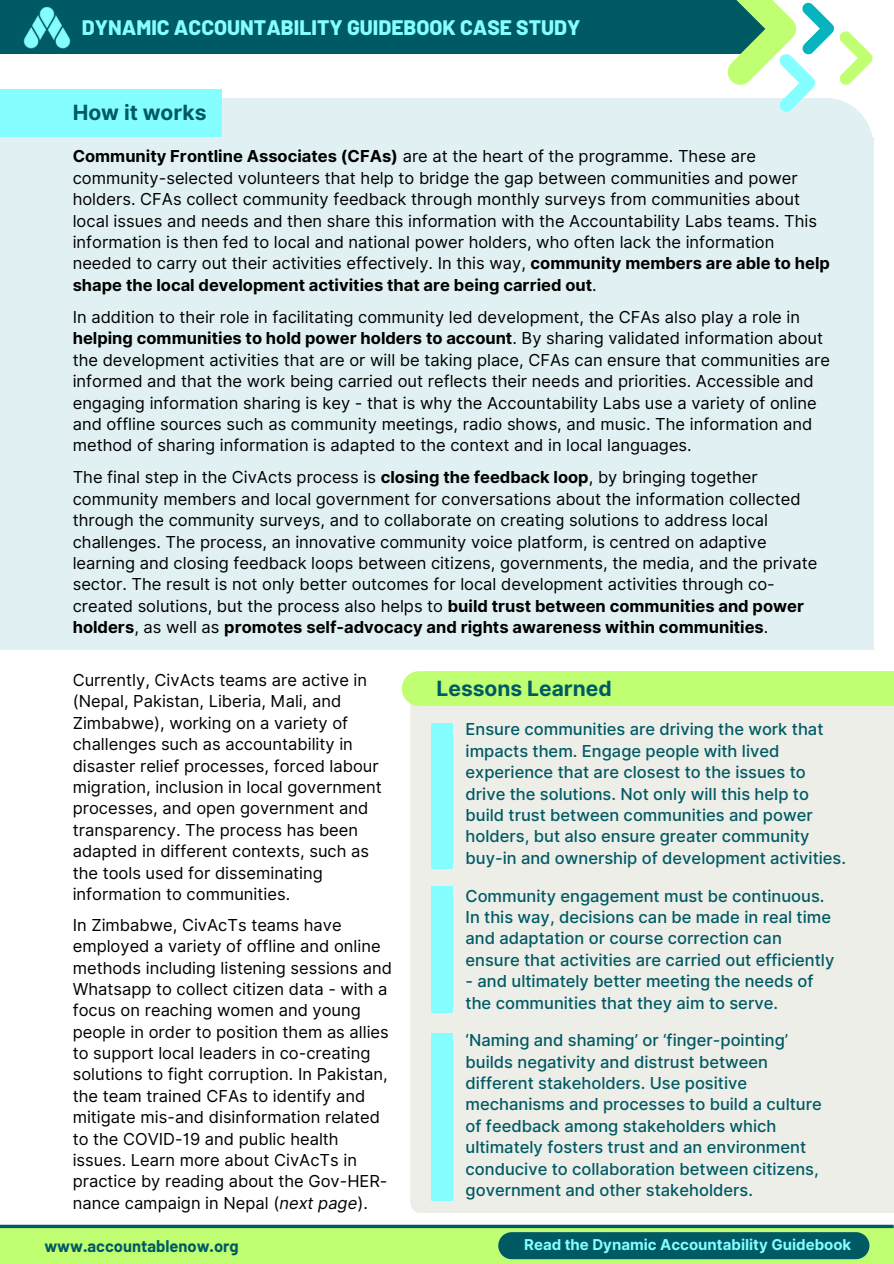
<style>
.page{position:relative;width:894px;height:1264px;background:#fff}
.page>*{position:absolute;margin:0;border:0;box-sizing:border-box;transform-origin:0 0}
.t1{font:800 21px "Barlow";color:#85feff}
.t2{font:700 21px "Inter";color:#005a64}
.t3{font:16.5px/21.5px "Inter";color:#000}
.t4{font:500 16.5px/21.3px "Inter";color:#005a64}
.t5{font:700 16.5px "Barlow";color:#005a64}
.t6{font:700 15px "Inter";color:#85feff}
.s1{font-weight:700}
.s2{font-style:italic}
</style>
<div class="page">
<div style="left:221px;top:98px;width:651px;height:39px;background:#e1f1f3"></div>
<div style="left:0;top:137px;width:872px;height:512px;background:#e1f1f3"></div>
<div style="left:0;top:0;width:769px;height:53px;background:#005a64"></div>
<img style="left:23px;top:6px;width:48px;height:43px">
<svg style="left:726px;top:0;width:146px;height:112px"></svg>
<div style="left:0;top:89px;width:221px;height:48px;background:#85feff"></div>
<div style="left:0;top:1226px;width:893px;height:37px;background:#c1ff72"></div>
<svg style="left:0;top:1224px;width:893px;height:4px;background:#2f7880"></svg>
<div style="left:498px;top:1232px;width:371px;height:27px;background:#005a64"></div>
<div style="left:410px;top:706px;width:483px;height:507px;background:#edeee8"></div>
<div style="left:401px;top:671px;width:492px;height:35px;background:#c1ff72"></div>
<div style="left:431px;top:723px;width:22px;height:145px;background:#85feff"></div>
<div style="left:431px;top:886px;width:22px;height:127px;background:#85feff"></div>
<div style="left:431px;top:1032px;width:22px;height:168px;background:#85feff"></div>
<p class="t1" style="left:82px;top:14px;width:500px">DYNAMIC ACCOUNTABILITY GUIDEBOOK CASE STUDY</p>
<h1 class="t2" style="left:73px;top:100px;width:135px">How it works</h1>
<p class="t3" style="left:73px;top:146px;width:758px"><span class="s1">Community Frontline Associates (CFAs)</span> are at the heart of the programme. These are community-selected volunteers that help to bridge the gap between communities and power holders. CFAs collect community feedback through monthly surveys from communities about local issues and needs and then share this information with the Accountability Labs teams. This information is then fed to local and national power holders, who often lack the information needed to carry out their activities effectively. In this way, <span class="s1">community members are able to help shape the local development activities that are being carried out</span>.</p>
<p class="t3" style="left:73px;top:306px;width:758px">In addition to their role in facilitating community led development, the CFAs also play a role in <span class="s1">helping communities to hold power holders to account</span>. By sharing validated information about the development activities that are or will be taking place, CFAs can ensure that communities are informed and that the work being carried out reflects their needs and priorities. Accessible and engaging information sharing is key - that is why the Accountability Labs use a variety of online and offline sources such as community meetings, radio shows, and music. The information and method of sharing information is adapted to the context and in local languages.</p>
<h2 class="t3" style="left:73px;top:467px;width:745px">The final step in the CivActs process is <span class="s1">closing the feedback loop</span>, by bringing together community members and local government for conversations about the information collected through the community surveys, and to collaborate on creating solutions to address local challenges. The process, an innovative community voice platform, is centred on adaptive learning and closing feedback loops between citizens, governments, the media, and the private sector. The result is not only better outcomes for local development activities through co&shy;created solutions, but the process also helps to <span class="s1">build trust between communities and power holders</span>, as well as <span class="s1">promotes self-advocacy and rights awareness within communities</span>.</h2>
<h2 class="t3" style="left:73px;top:669px;width:310px">Currently, CivActs teams are active in (Nepal, Pakistan, Liberia, Mali, and Zimbabwe), working on a variety of challenges such as accountability in disaster relief processes, forced labour migration, inclusion in local government processes, and open government and transparency. The process has been adapted in different contexts, such as the tools used for disseminating information to communities.</h2>
<h3 class="t3" style="left:73px;top:914px;width:320px">In Zimbabwe, CivAcTs teams have employed a variety of offline and online methods including listening sessions and Whatsapp to collect citizen data - with a focus on reaching women and young people in order to position them as allies to support local leaders in co-creating solutions to fight corruption. In Pakistan, the team trained CFAs to identify and mitigate mis-and disinformation related to the COVID-19 and public health issues. Learn more about CivAcTs in practice by reading about the Gov-HER&shy;nance campaign in Nepal (<span class="s2">next page</span>).</h3>
<p class="t2" style="left:436px;top:675px;width:177px">Lessons Learned</p>
<p class="t4" style="left:465px;top:718px;width:382px">Ensure communities are driving the work that impacts them. Engage people with lived experience that are closest to the issues to drive the solutions. Not only will this help to build trust between communities and power holders, but also ensure greater community buy-in and ownership of development activities.</p>
<p class="t4" style="left:465px;top:885px;width:370px">Community engagement must be continuous.<br>In this way, decisions can be made in real time and adaptation or course correction can ensure that activities are carried out efficiently</p>
<p class="t4" style="left:465px;top:970px;width:349px">- and ultimately better meeting the needs of the communities that they aim to serve.</p>
<p class="t4" style="left:465px;top:1029px;width:357px">‘Naming and shaming’ or ‘finger-pointing’ builds negativity and distrust between different stakeholders. Use positive mechanisms and processes to build a culture of feedback among stakeholders which ultimately fosters trust and an environment conducive to collaboration between citizens, government and other stakeholders.</p>
<p class="t5" style="left:44px;top:1235px;width:196px">www.accountablenow.org</p>
<p class="t6" style="left:524px;top:1235px;width:328px">Read the Dynamic Accountability Guidebook</p>
</div>
